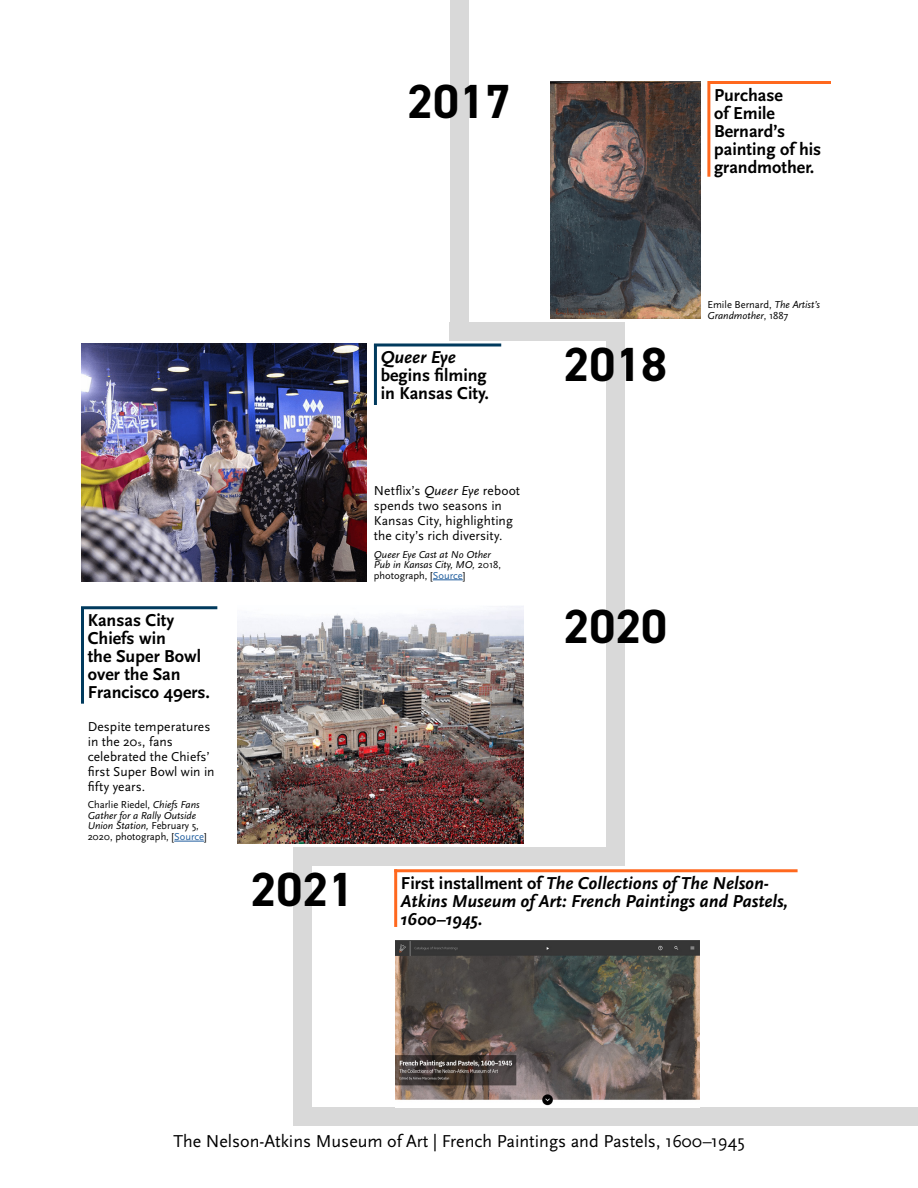
<style>
.page{position:relative;width:918px;height:1188px;background:#fff}
.page>*{position:absolute;margin:0;border:0;box-sizing:border-box;transform-origin:0 0}
.t1{font:700 48px "DIN2014";color:#000}
.t2{font:700 18px/18px "Scala Sans OT";color:#000}
.t3{font:italic 700 18px/18px "Scala Sans OT";color:#000}
.t4{font:18px "Scala Sans OT";color:#000}
.t5{font:13.5px/15px "Scala Sans OT";letter-spacing:.005em;color:#000}
.t6{font:italic 10.5px/10.5px "Scala Sans OT";color:#000}
.s1{font-size:9px}
.s2{font-style:normal}
.s3{font-style:normal;color:#215e9e}
.s4{font-style:italic}
</style>
<div class="page">
<div style="left:450px;top:0;width:18px;height:338px;background:#d9d9d9"></div>
<div style="left:606px;top:323px;width:19px;height:543px;background:#d9d9d9"></div>
<div style="left:450px;top:322px;width:175px;height:19px;background:#d9d9d9"></div>
<div style="left:293px;top:847px;width:332px;height:19px;background:#d9d9d9"></div>
<div style="left:293px;top:848px;width:19px;height:259px;background:#d9d9d9"></div>
<div style="left:293px;top:1107px;width:625px;height:19px;background:#d9d9d9"></div>
<hr style="left:433px;top:579px;width:30px;height:1px;background:#215e9e">
<hr style="left:174px;top:841px;width:30px;height:1px;background:#215e9e">
<img style="left:551px;top:81px;width:150px;height:238px">
<img style="left:81px;top:343px;width:286px;height:238px">
<img style="left:238px;top:606px;width:286px;height:237px">
<img style="left:396px;top:940px;width:303px;height:166px">
<hr style="left:707px;top:81px;width:3px;height:96px;background:#ff681e">
<hr style="left:709px;top:81px;width:122px;height:3px;background:#ff681e">
<hr style="left:374px;top:345px;width:3px;height:60px;background:#003a5d">
<hr style="left:81px;top:607px;width:3px;height:97px;background:#003a5d">
<hr style="left:374px;top:343px;width:127px;height:3px;background:#003a5d">
<hr style="left:81px;top:606px;width:136px;height:3px;background:#003a5d">
<hr style="left:394px;top:869px;width:3px;height:58px;background:#ff681e">
<hr style="left:394px;top:869px;width:404px;height:3px;background:#ff681e">
<h1 class="t1" style="left:407px;top:70px;width:105px">2017</h1>
<h2 class="t2" style="left:714px;top:86px;width:109px">Purchase<br>of Emile<br>Bernard’s painting of his grandmother.</h2>
<h2 class="t2" style="left:88px;top:612px;width:124px">Kansas City<br>Chiefs win<br>the Super Bowl over the San<br>Francisco 49ers.</h2>
<p class="t5" style="left:88px;top:720px;width:128px">Despite temperatures in the 20<span class="s1">s</span>, fans celebrated the Chiefs’ first Super Bowl win in fifty years.</p>
<p class="t6" style="left:88px;top:800px;width:121px"><span class="s2">Charlie Riedel,</span> Chiefs Fans<br>Gather for a Rally Outside<br>Union Station, <span class="s2">February 5,<br>2020, photograph, [</span><span class="s3">Source</span><span class="s2">]</span></p>
<h2 class="t3" style="left:381px;top:349px;width:77px">Queer Eye</h2>
<h2 class="t2" style="left:381px;top:367px;width:110px">begins filming in Kansas City.</h2>
<p class="t5" style="left:374px;top:484px;width:148px">Netflix’s <span class="s4">Queer Eye</span> reboot spends two seasons in<br>Kansas City, highlighting the city’s rich diversity.</p>
<p class="t6" style="left:374px;top:549px;width:129px">Queer Eye Cast at No Other<br>Pub in Kansas City, MO, <span class="s2">2018, photograph, [</span><span class="s3">Source</span><span class="s2">]</span></p>
<h1 class="t1" style="left:563px;top:332px;width:105px">2018</h1>
<p class="t6" style="left:707px;top:300px;width:114px"><span class="s2">Emile Bernard,</span> The Artist’s<br>Grandmother<span class="s2">, 1887</span></p>
<h1 class="t1" style="left:563px;top:595px;width:105px">2020</h1>
<h1 class="t1" style="left:251px;top:857px;width:105px">2021</h1>
<h2 class="t3" style="left:401px;top:875px;width:389px"><span class="s2">First installment of</span> The Collections of The Nelson-<br>Atkins Museum of Art: French Paintings and Pastels,<br>1600–1945.</h2>
<h2 class="t4" style="left:173px;top:1132px;width:573px">The Nelson-Atkins Museum of Art | French Paintings and Pastels, 1600–1945</h2>
</div>
